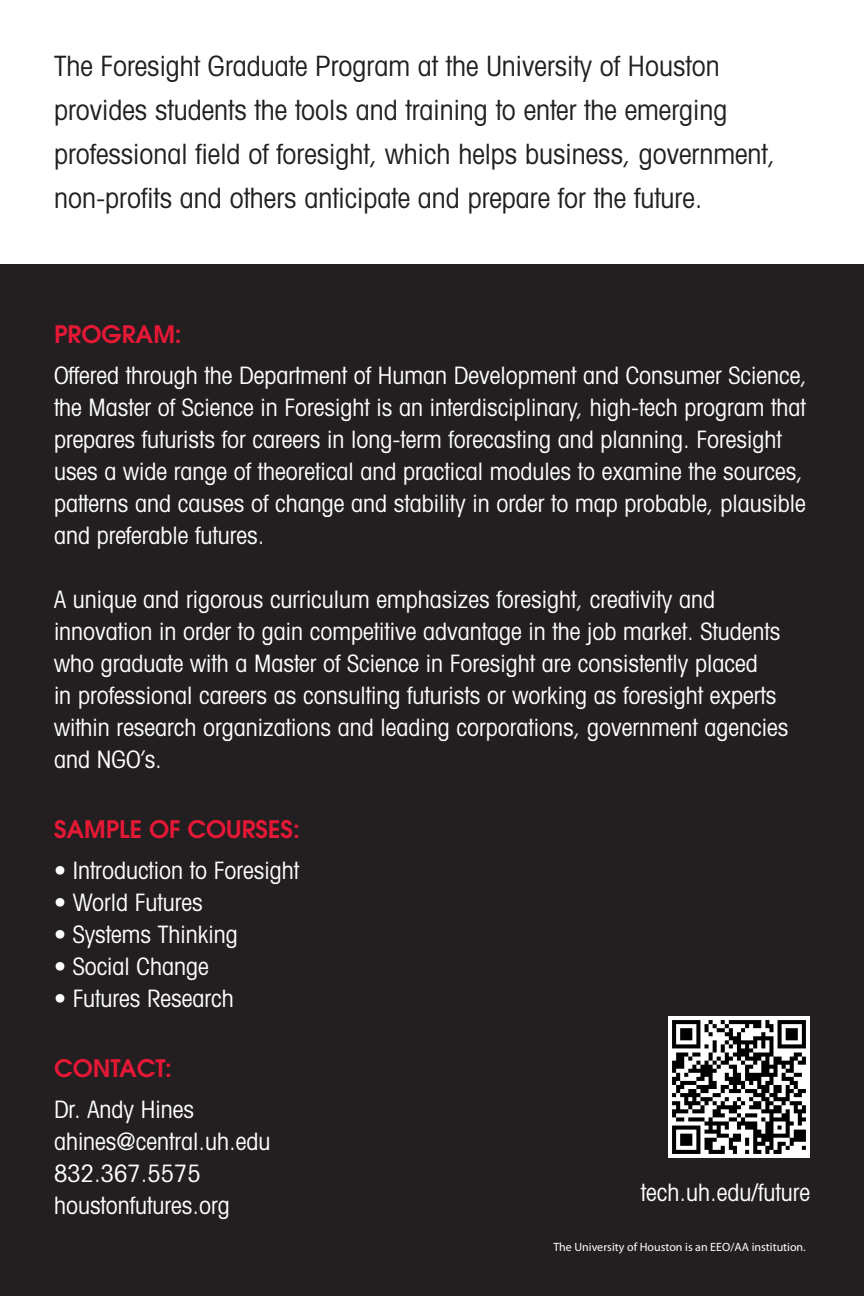
<style>
.page{position:relative;width:864px;height:1296px;background:#fff}
.page>*{position:absolute;margin:0;border:0;box-sizing:border-box;transform-origin:0 0}
.t1{font:condensed 28px/44px "Avant Garde";color:#231f20}
.t2{font:condensed 24px/32px "Avant Garde";color:#fff}
.t3{font:600 24px "Avant Garde";color:#e51836}
.t4{font:12px "Myriad Pro";color:#fff}
</style>
<div class="page">
<div style="left:0;top:265px;width:864px;height:1031px;background:#231f20"></div>
<img style="left:669px;top:1017px;width:141px;height:141px">
<p class="t1" style="left:54px;top:43px;width:723px">The Foresight Graduate Program at the University of Houston provides students the tools and training to enter the emerging professional field of foresight, which helps business, government, non-profits and others anticipate and prepare for the future.</p>
<p class="t3" style="left:54px;top:319px;width:129px">PROGRAM:</p>
<p class="t2" style="left:54px;top:359px;width:755px">Offered through the Department of Human Development and Consumer Science, the Master of Science in Foresight is an interdisciplinary, high-tech program that prepares futurists for careers in long-term forecasting and planning. Foresight uses a wide range of theoretical and practical modules to examine the sources, patterns and causes of change and stability in order to map probable, plausible and preferable futures.</p>
<p class="t2" style="left:54px;top:583px;width:736px">A unique and rigorous curriculum emphasizes foresight, creativity and innovation in order to gain competitive advantage in the job market. Students who graduate with a Master of Science in Foresight are consistently placed<br>in professional careers as consulting futurists or working as foresight experts within research organizations and leading corporations, government agencies and NGO’s.</p>
<p class="t3" style="left:54px;top:814px;width:247px">SAMPLE OF COURSES:</p>
<p class="t2" style="left:54px;top:854px;width:247px">• Introduction to Foresight</p>
<p class="t2" style="left:54px;top:886px;width:150px">• World Futures</p>
<p class="t2" style="left:54px;top:918px;width:185px">• Systems Thinking</p>
<p class="t2" style="left:54px;top:950px;width:156px">• Social Change</p>
<p class="t2" style="left:54px;top:982px;width:181px">• Futures Research</p>
<p class="t3" style="left:54px;top:1052px;width:120px">CONTACT:</p>
<p class="t2" style="left:54px;top:1093px;width:218px">Dr. Andy Hines ahines@central.uh.edu<br>832.367.5575 houstonfutures.org</p>
<p class="t2" style="left:641px;top:1176px;width:171px">tech.uh.edu/future</p>
<p class="t4" style="left:553px;top:1240px;width:254px">The University of Houston is an EEO/AA institution.</p>
</div>
